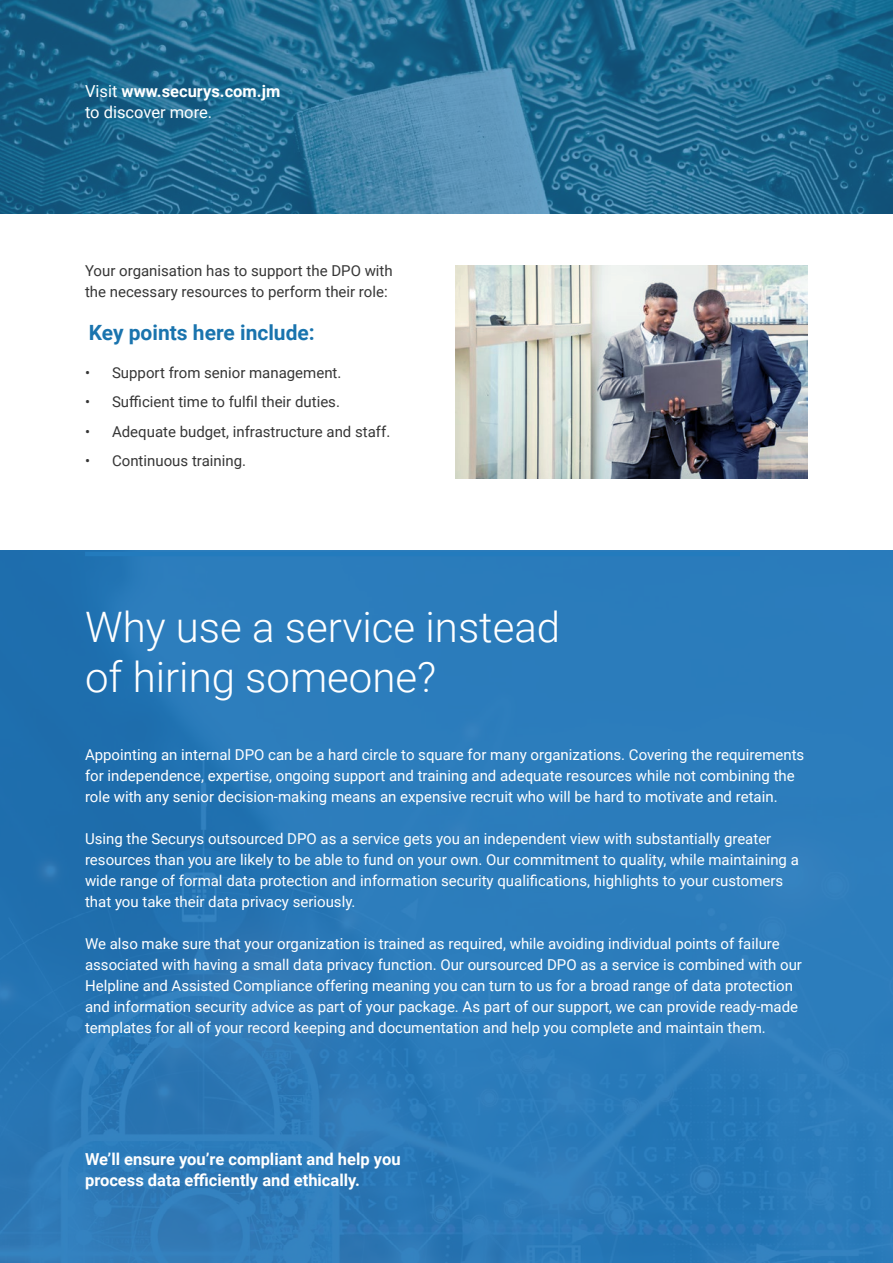
<style>
.page{position:relative;width:893px;height:1263px;background:#fff}
.page>*{position:absolute;margin:0;border:0;box-sizing:border-box;transform-origin:0 0}
.t1{font:300 42px/50.4px "Roboto";color:#fff}
.t2{font:700 21px "Roboto";color:#1a74ae}
.t3{font:700 16.5px/21px "Roboto";color:#fff}
.t4{font:16.5px/21px "Roboto";color:#fff}
.t5{font:15px/21px "Roboto";color:#fff}
.t6{font:15px/21px "Roboto";color:#363636}
.s1{font-weight:700}
</style>
<div class="page">
<div style="left:0;top:551px;width:893px;height:712px;background:linear-gradient(to right,#2775b4,#2e7fbe)"></div>
<svg style="left:0;top:0;width:893px;height:214px;background:#276f95"></svg>
<hr style="left:85px;top:552px;width:655px;height:4px;background:#237bbd">
<img style="left:455px;top:265px;width:353px;height:214px">
<p class="t4" style="left:85px;top:80px;width:197px">Visit <span class="s1">www.securys.com.jm </span>to discover more.</p>
<p class="t6" style="left:85px;top:260px;width:309px">Your organisation has to support the DPO with the necessary resources to perform their role:</p>
<h2 class="t2" style="left:89px;top:318px;width:228px">Key points here include:</h2>
<p class="t6" style="left:85px;top:361px;width:258px">• Support from senior management.</p>
<p class="t6" style="left:85px;top:391px;width:256px">• Sufficient time to fulfil their duties.</p>
<p class="t6" style="left:85px;top:420px;width:307px">• Adequate budget, infrastructure and staff.</p>
<p class="t6" style="left:85px;top:450px;width:163px">• Continuous training.</p>
<h1 class="t1" style="left:85px;top:600px;width:477px">Why use a service instead of hiring someone?</h1>
<p class="t5" style="left:85px;top:743px;width:721px">Appointing an internal DPO can be a hard circle to square for many organizations. Covering the requirements for independence, expertise, ongoing support and training and adequate resources while not combining the role with any senior decision-making means an expensive recruit who will be hard to motivate and retain.</p>
<p class="t5" style="left:85px;top:827px;width:715px">Using the Securys outsourced DPO as a service gets you an independent view with substantially greater resources than you are likely to be able to fund on your own. Our commitment to quality, while maintaining a wide range of formal data protection and information security qualifications, highlights to your customers that you take their data privacy seriously.</p>
<p class="t5" style="left:85px;top:932px;width:718px">We also make sure that your organization is trained as required, while avoiding individual points of failure associated with having a small data privacy function. Our oursourced DPO as a service is combined with our Helpline and Assisted Compliance offering meaning you can turn to us for a broad range of data protection and information security advice as part of your package. As part of our support, we can provide ready-made templates for all of your record keeping and documentation and help you complete and maintain them.</p>
<p class="t3" style="left:85px;top:1148px;width:317px">We’ll ensure you’re compliant and help you process data efficiently and ethically.</p>
</div>
